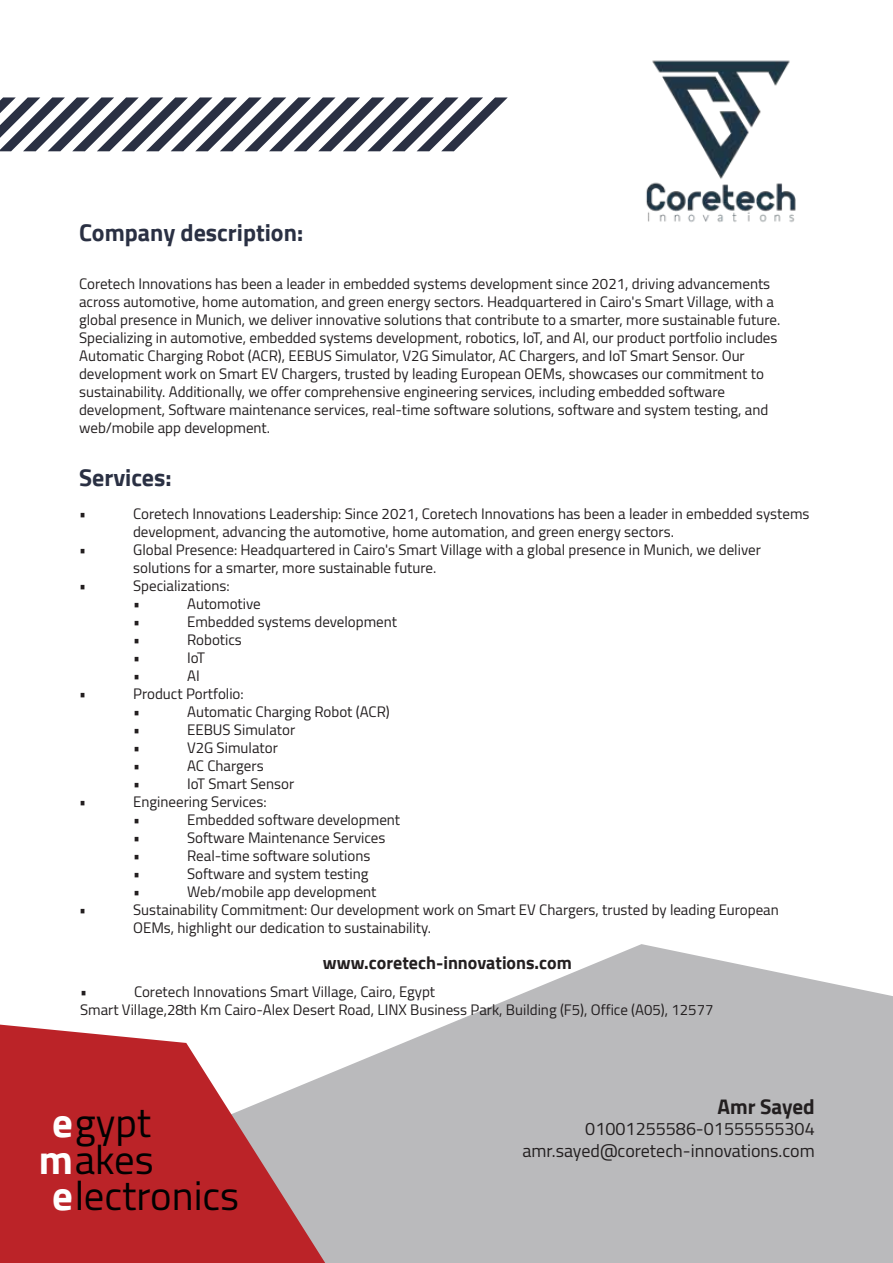
<style>
.page{position:relative;width:893px;height:1263px;background:#fff}
.page>*{position:absolute;margin:0;border:0;box-sizing:border-box;transform-origin:0 0}
.t1{font:40.8px "Cairo";color:#010101}
.t2{font:700 24px "Cairo";color:#2a3043}
.t3{font:700 21px "Cairo";color:#231f20}
.t4{font:18px/21.6px "Cairo";color:#231f20;text-align:right}
.t5{font:700 18px "Cairo";color:#231f20}
.t6{font:15px/18px "Cairo";color:#231f20}
.s1{font-weight:700;color:#fff}
</style>
<div class="page">
<svg style="left:325px;top:944px;width:568px;height:319px;background:#c4c4c6"></svg>
<svg style="left:0;top:1024px;width:325px;height:239px;background:#c45356"></svg>
<svg style="left:0;top:97px;width:508px;height:54px"></svg>
<img style="left:646px;top:60px;width:150px;height:162px">
<h2 class="t2" style="left:79px;top:219px;width:225px">Company description:</h2>
<p class="t6" style="left:79px;top:275px;width:703px">Coretech Innovations has been a leader in embedded systems development since 2021, driving advancements across automotive, home automation, and green energy sectors. Headquartered in Cairo's Smart Village, with a global presence in Munich, we deliver innovative solutions that contribute to a smarter, more sustainable future.<br>Specializing in automotive, embedded systems development, robotics, IoT, and AI, our product portfolio includes Automatic Charging Robot (ACR), EEBUS Simulator, V2G Simulator, AC Chargers, and IoT Smart Sensor. Our development work on Smart EV Chargers, trusted by leading European OEMs, showcases our commitment to sustainability. Additionally, we offer comprehensive engineering services, including embedded software development, Software maintenance services, real-time software solutions, software and system testing, and web/mobile app development.</p>
<h2 class="t2" style="left:79px;top:464px;width:94px">Services:</h2>
<p class="t6" style="left:79px;top:505px;width:9px">•</p>
<p class="t6" style="left:133px;top:505px;width:678px">Coretech Innovations Leadership: Since 2021, Coretech Innovations has been a leader in embedded systems development, advancing the automotive, home automation, and green energy sectors.</p>
<p class="t6" style="left:79px;top:541px;width:9px">•</p>
<p class="t6" style="left:133px;top:541px;width:629px">Global Presence: Headquartered in Cairo's Smart Village with a global presence in Munich, we deliver solutions for a smarter, more sustainable future.</p>
<p class="t6" style="left:79px;top:577px;width:9px">•</p>
<p class="t6" style="left:133px;top:577px;width:98px">Specializations: •</p>
<p class="t6" style="left:187px;top:595px;width:75px">Automotive</p>
<p class="t6" style="left:133px;top:613px;width:9px">•</p>
<p class="t6" style="left:187px;top:613px;width:211px">Embedded systems development</p>
<p class="t6" style="left:133px;top:631px;width:9px">•</p>
<p class="t6" style="left:187px;top:631px;width:56px">Robotics</p>
<p class="t6" style="left:133px;top:649px;width:9px">•</p>
<p class="t6" style="left:187px;top:649px;width:20px">IoT</p>
<p class="t6" style="left:133px;top:667px;width:9px">•</p>
<p class="t6" style="left:187px;top:667px;width:14px">AI</p>
<p class="t6" style="left:79px;top:685px;width:9px">•</p>
<p class="t6" style="left:133px;top:685px;width:112px">Product Portfolio: •</p>
<p class="t6" style="left:187px;top:703px;width:204px">Automatic Charging Robot (ACR)</p>
<p class="t6" style="left:133px;top:721px;width:9px">•</p>
<p class="t6" style="left:187px;top:721px;width:110px">EEBUS Simulator</p>
<p class="t6" style="left:133px;top:739px;width:9px">•</p>
<p class="t6" style="left:187px;top:739px;width:92px">V2G Simulator</p>
<p class="t6" style="left:133px;top:757px;width:9px">•</p>
<p class="t6" style="left:187px;top:757px;width:78px">AC Chargers</p>
<p class="t6" style="left:133px;top:775px;width:9px">•</p>
<p class="t6" style="left:187px;top:775px;width:109px">IoT Smart Sensor</p>
<p class="t6" style="left:79px;top:793px;width:9px">•</p>
<p class="t6" style="left:133px;top:793px;width:135px">Engineering Services: •</p>
<p class="t6" style="left:187px;top:811px;width:215px">Embedded software development</p>
<p class="t6" style="left:133px;top:829px;width:9px">•</p>
<p class="t6" style="left:187px;top:829px;width:200px">Software Maintenance Services</p>
<p class="t6" style="left:133px;top:847px;width:9px">•</p>
<p class="t6" style="left:187px;top:847px;width:185px">Real-time software solutions</p>
<p class="t6" style="left:133px;top:865px;width:9px">•</p>
<p class="t6" style="left:187px;top:865px;width:183px">Software and system testing</p>
<p class="t6" style="left:133px;top:883px;width:9px">•</p>
<p class="t6" style="left:187px;top:883px;width:191px">Web/mobile app development</p>
<p class="t6" style="left:79px;top:901px;width:9px">•</p>
<p class="t6" style="left:133px;top:901px;width:647px">Sustainability Commitment: Our development work on Smart EV Chargers, trusted by leading European<br>OEMs, highlight our dedication to sustainability.</p>
<p class="t5" style="left:323px;top:952px;width:250px">www.coretech-innovations.com</p>
<p class="t6" style="left:80px;top:982px;width:635px;text-indent:54px">Coretech Innovations Smart Village, Cairo, Egypt<br>Smart Village,28th Km Cairo-Alex Desert Road, LINX Business Park, Building (F5), Office (A05), 12577</p>
<p class="t6" style="left:80px;top:982px;width:9px">•</p>
<h1 class="t1" style="left:52px;top:1089px;width:100px"><span class="s1">e</span>gypt</h1>
<h1 class="t1" style="left:39px;top:1125px;width:116px"><span class="s1">m</span>akes</h1>
<h1 class="t1" style="left:52px;top:1162px;width:188px"><span class="s1">e</span>lectronics</h1>
<h3 class="t3" style="left:717px;top:1094px;width:99px">Amr Sayed</h3>
<p class="t4" style="left:522px;top:1118px;width:294px">01001255586-01555555304 amr.sayed@coretech-innovations.com</p>
</div>
